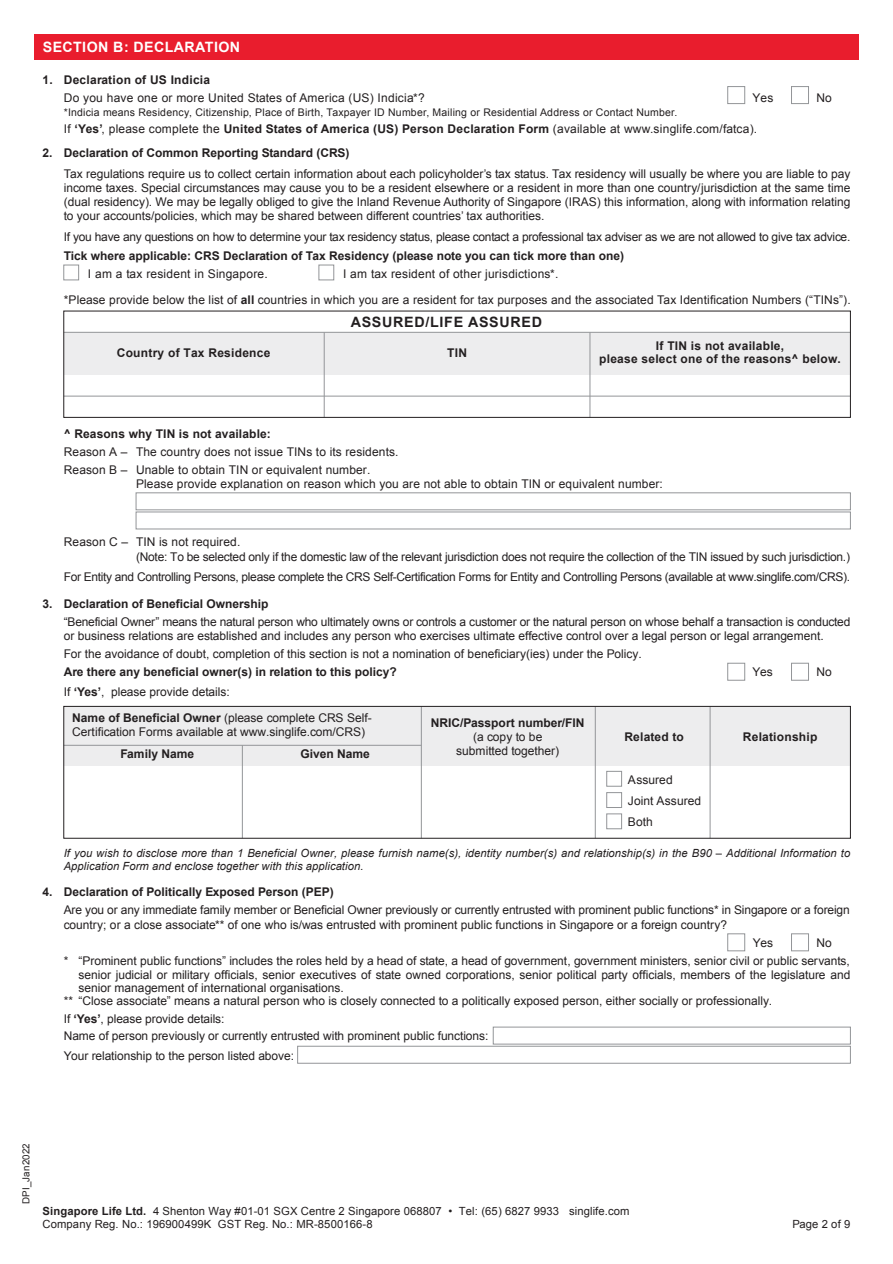
<style>
.page{position:relative;width:893px;height:1264px;background:#fff}
.page>*{position:absolute;margin:0;border:0;box-sizing:border-box;transform-origin:0 0}
.t1{font:700 14.25px "Arial";letter-spacing:.03em;color:#fff}
.t2{font:700 14.25px "Arial";letter-spacing:.05em;color:#231f20}
.t3{font:12px/14.2px "Arial";color:#231f20}
.t4{font:700 12px "Arial";color:#231f20}
.t5{font:12px/14.2px "Arial";letter-spacing:-.02em;color:#231f20}
.t6{font:12px "Arial";letter-spacing:.02em;color:#231f20}
.t7{font:12px "Arial";letter-spacing:-.025em;color:#231f20}
.t8{font:700 12px/13.5px "Arial";letter-spacing:.02em;color:#231f20;text-align:center}
.t9{font:italic 11.25px/12.8px "Arial";letter-spacing:.005em;color:#231f20}
.t10{font:11.25px/12.8px "Arial";letter-spacing:.01em;color:#231f20}
.t11{font:10.5px "Arial";letter-spacing:.02em;color:#231f20}
.t12{font:9.75px "Arial";letter-spacing:.015em;color:#231f20}
.s1{font-weight:700}
</style>
<div class="page">
<hr style="left:0;top:1263px;width:893px;height:1px;background:#231f20">
<div style="left:34px;top:34px;width:825px;height:26px;background:#e91d2d"></div>
<div style="left:727px;top:933px;width:18px;height:18px;border:1px solid #939598"></div>
<div style="left:791px;top:933px;width:18px;height:18px;border:1px solid #939598"></div>
<div style="left:297px;top:1046px;width:554px;height:17px;border:1px solid #939598"></div>
<div style="left:493px;top:1026px;width:358px;height:18px;border:1px solid #939598"></div>
<div style="left:64px;top:332px;width:786px;height:43px;background:#ededee"></div>
<hr style="left:64px;top:332px;width:786px;height:1px;background:#939598">
<hr style="left:64px;top:396px;width:786px;height:1px;background:#939598">
<hr style="left:590px;top:332px;width:1px;height:85px;background:#939598">
<hr style="left:324px;top:332px;width:1px;height:85px;background:#939598">
<div style="left:63px;top:311px;width:788px;height:107px;border:1px solid #231f20"></div>
<div style="left:64px;top:265px;width:15px;height:15px;border:1px solid #939598"></div>
<div style="left:319px;top:265px;width:15px;height:15px;border:1px solid #939598"></div>
<div style="left:136px;top:492px;width:715px;height:18px;border:1px solid #939598"></div>
<div style="left:136px;top:512px;width:715px;height:17px;border:1px solid #939598"></div>
<div style="left:64px;top:706px;width:786px;height:60px;background:#ededee"></div>
<hr style="left:710px;top:706px;width:1px;height:132px;background:#939598">
<hr style="left:242px;top:745px;width:1px;height:93px;background:#939598">
<div style="left:606px;top:813px;width:16px;height:16px;border:1px solid #939598"></div>
<div style="left:606px;top:771px;width:16px;height:15px;border:1px solid #939598"></div>
<div style="left:606px;top:792px;width:16px;height:15px;border:1px solid #939598"></div>
<hr style="left:595px;top:706px;width:1px;height:132px;background:#939598">
<hr style="left:421px;top:706px;width:1px;height:132px;background:#939598">
<hr style="left:64px;top:745px;width:357px;height:1px;background:#939598">
<div style="left:63px;top:706px;width:788px;height:132px;border:1px solid #231f20"></div>
<div style="left:727px;top:663px;width:18px;height:17px;border:1px solid #939598"></div>
<div style="left:791px;top:663px;width:18px;height:17px;border:1px solid #939598"></div>
<div style="left:727px;top:86px;width:18px;height:18px;border:1px solid #939598"></div>
<div style="left:791px;top:86px;width:18px;height:18px;border:1px solid #939598"></div>
<p class="t1" style="left:43px;top:37px;width:199px">SECTION B: DECLARATION</p>
<p class="t8" style="left:43px;top:74px;width:169px">1. Declaration of US Indicia</p>
<p class="t6" style="left:64px;top:90px;width:363px">Do you have one or more United States of America (US) Indicia*?</p>
<p class="t3" style="left:753px;top:90px;width:22px">Yes</p>
<p class="t3" style="left:816px;top:90px;width:17px">No</p>
<p class="t11" style="left:64px;top:105px;width:615px">*Indicia means Residency, Citizenship, Place of Birth, Taxpayer ID Number, Mailing or Residential Address or Contact Number.</p>
<p class="t6" style="left:64px;top:121px;width:695px">If <span class="s1">‘Yes’</span>, please complete the <span class="s1">United States of America (US) Person Declaration Form</span> (available at www.singlife.com/fatca).</p>
<p class="t4" style="left:43px;top:145px;width:308px">2. Declaration of Common Reporting Standard (CRS)</p>
<p class="t3" style="left:64px;top:166px;width:788px;text-align:justify">Tax regulations require us to collect certain information about each policyholder’s tax status. Tax residency will usually be where you are liable to pay income taxes. Special circumstances may cause you to be a resident elsewhere or a resident in more than one country/jurisdiction at the same time (dual residency). We may be legally obliged to give the Inland Revenue Authority of Singapore (IRAS) this information, along with information relating to your accounts/policies, which may be shared between different countries’ tax authorities.</p>
<p class="t5" style="left:64px;top:229px;width:788px">If you have any questions on how to determine your tax residency status, please contact a professional tax adviser as we are not allowed to give tax advice.</p>
<p class="t4" style="left:64px;top:248px;width:562px">Tick where applicable: CRS Declaration of Tax Residency (please note you can tick more than one)</p>
<p class="t6" style="left:88px;top:265px;width:181px">I am a tax resident in Singapore.</p>
<p class="t6" style="left:343px;top:265px;width:217px">I am tax resident of other jurisdictions*.</p>
<p class="t3" style="left:64px;top:292px;width:788px">*Please provide below the list of <span class="s1">all</span> countries in which you are a resident for tax purposes and the associated Tax Identification Numbers (“TINs”).</p>
<p class="t2" style="left:351px;top:313px;width:193px">ASSURED/LIFE ASSURED</p>
<p class="t8" style="left:117px;top:346px;width:155px">Country of Tax Residence</p>
<p class="t4" style="left:447px;top:345px;width:21px">TIN</p>
<p class="t8" style="left:599px;top:339px;width:243px">If TIN is not available,<br>please select one of the reasons^ below.</p>
<p class="t4" style="left:64px;top:425px;width:209px">^ Reasons why TIN is not available:</p>
<p class="t3" style="left:64px;top:442px;width:336px;line-height:18px">Reason A – The country does not issue TINs to its residents.<br>Reason B – Unable to obtain TIN or equivalent number.</p>
<p class="t3" style="left:136px;top:476px;width:528px">Please provide explanation on reason which you are not able to obtain TIN or equivalent number:</p>
<p class="t5" style="left:136px;top:535px;width:715px;text-indent:-72px">Reason C – TIN is not required.<br>(Note: To be selected only if the domestic law of the relevant jurisdiction does not require the collection of the TIN issued by such jurisdiction.)</p>
<p class="t7" style="left:64px;top:569px;width:788px">For Entity and Controlling Persons, please complete the CRS Self-Certification Forms for Entity and Controlling Persons (available at www.singlife.com/CRS).</p>
<p class="t4" style="left:43px;top:596px;width:227px">3. Declaration of Beneficial Ownership</p>
<p class="t3" style="left:64px;top:614px;width:788px">“Beneficial Owner” means the natural person who ultimately owns or controls a customer or the natural person on whose behalf a transaction is conducted or business relations are established and includes any person who exercises ultimate effective control over a legal person or legal arrangement.</p>
<p class="t3" style="left:64px;top:647px;width:580px">For the avoidance of doubt, completion of this section is not a nomination of beneficiary(ies) under the Policy.</p>
<p class="t4" style="left:64px;top:664px;width:335px">Are there any beneficial owner(s) in relation to this policy?</p>
<p class="t3" style="left:753px;top:665px;width:22px">Yes</p>
<p class="t3" style="left:816px;top:665px;width:17px">No</p>
<p class="t3" style="left:64px;top:685px;width:168px">If <span class="s1">‘Yes’</span>, please provide details:</p>
<p class="t4" style="left:431px;top:714px;width:155px">NRIC/Passport number/FIN</p>
<p class="t3" style="left:456px;top:730px;width:104px;text-align:center">(a copy to be submitted together)</p>
<p class="t3" style="left:72px;top:711px;width:301px"><span class="s1">Name of Beneficial Owner</span> (please complete CRS Self-<br>Certification Forms available at www.singlife.com/CRS)</p>
<p class="t4" style="left:120px;top:746px;width:75px">Family Name</p>
<p class="t4" style="left:300px;top:746px;width:71px">Given Name</p>
<p class="t4" style="left:624px;top:729px;width:61px">Related to</p>
<p class="t8" style="left:743px;top:730px;width:76px">Relationship</p>
<p class="t3" style="left:628px;top:769px;width:75px;line-height:21px">Assured<br>Joint Assured<br>Both</p>
<p class="t9" style="left:64px;top:846px;width:788px">If you wish to disclose more than 1 Beneficial Owner, please furnish name(s), identity number(s) and relationship(s) in the B90 – Additional Information to<br>Application Form and enclose together with this application.</p>
<p class="t4" style="left:42px;top:884px;width:293px">4. Declaration of Politically Exposed Person (PEP)</p>
<p class="t3" style="left:64px;top:903px;width:788px">Are you or any immediate family member or Beneficial Owner previously or currently entrusted with prominent public functions* in Singapore or a foreign country; or a close associate** of one who is/was entrusted with prominent public functions in Singapore or a foreign country?</p>
<p class="t3" style="left:753px;top:935px;width:22px">Yes</p>
<p class="t3" style="left:64px;top:933px;width:788px;line-height:18.8px;text-indent:753px">No<br>* “Prominent public functions” includes the roles held by a head of state, a head of government, government ministers, senior civil or public servants,</p>
<p class="t3" style="left:79px;top:967px;width:773px">senior judicial or military officials, senior executives of state owned corporations, senior political party officials, members of the legislature and</p>
<p class="t3" style="left:79px;top:981px;width:267px">senior management of international organisations.</p>
<p class="t3" style="left:64px;top:993px;width:710px">** “Close associate” means a natural person who is closely connected to a politically exposed person, either socially or professionally.</p>
<p class="t3" style="left:64px;top:1010px;width:426px;line-height:17.2px">If <span class="s1">‘Yes’</span>, please provide details:<br>Name of person previously or currently entrusted with prominent public functions:</p>
<p class="t3" style="left:64px;top:1048px;width:232px">Your relationship to the person listed above:</p>
<p class="t12" style="left:20px;top:1203px;width:62px;rotate:-90deg">DPI_Jan2022</p>
<p class="t10" style="left:43px;top:1204px;width:589px"><span class="s1">Singapore Life Ltd.</span> 4 Shenton Way #01-01 SGX Centre 2 Singapore 068807 • Tel: (65) 6827 9933 singlife.com<br>Company Reg. No.: 196900499K GST Reg. No.: MR-8500166-8</p>
<p class="t10" style="left:792px;top:1217px;width:60px">Page 2 of 9</p>
</div>
